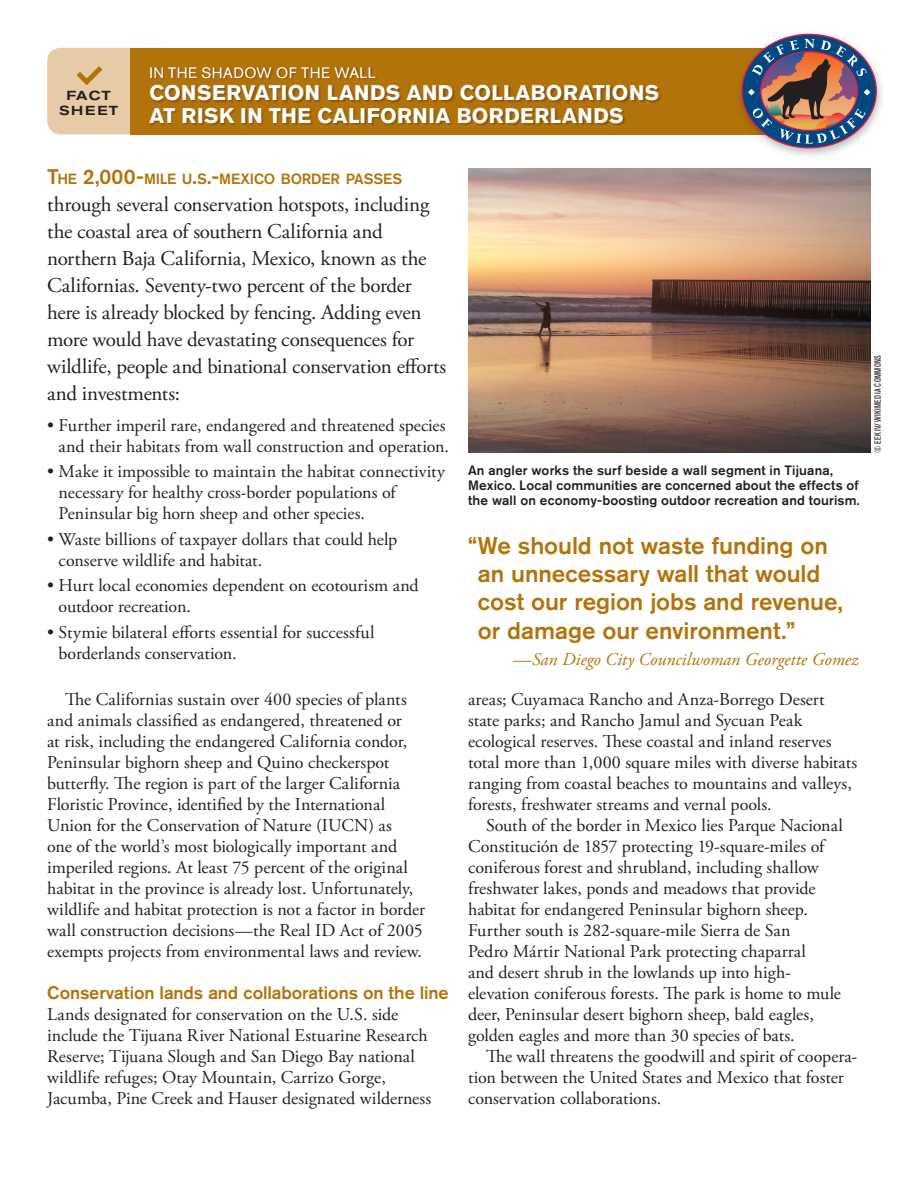
<style>
.page{position:relative;width:918px;height:1188px;background:#fff}
.page>*{position:absolute;margin:0;border:0;box-sizing:border-box;transform-origin:0 0}
.t1{font:500 24px/28.5px "Akzidenz Grotesk Std";letter-spacing:-.005em;color:#b2730b}
.t2{font:21px/27px "Adobe Garamond Pro";letter-spacing:-.01em;color:#231f20}
.t3{font:700 21px/22.5px "Akzidenz Grotesk Std";letter-spacing:.02em;color:#fff}
.t4{font:18px/21px "Adobe Garamond Pro";color:#231f20}
.t5{font:500 18px "Akzidenz Grotesk Std";letter-spacing:-.005em;color:#b2730b}
.t6{font:italic 18px "Adobe Garamond Pro";letter-spacing:.005em;color:#b2730b}
.t7{font:15px "Akzidenz Grotesk Std";letter-spacing:.03em;color:#fff}
.t8{font:500 14.7px "Akzidenz Grotesk Std";letter-spacing:-.01em;color:#b2730b}
.t9{font:500 13.5px/15px "Akzidenz Grotesk Std";letter-spacing:.01em;color:#231f20}
.t10{font:500 expanded 13.05px/14.4px "Akzidenz Grotesk Std";letter-spacing:.095em;color:#231f20;text-align:center}
.t11{font:condensed 9px "Akzidenz Grotesk Std";letter-spacing:.045em;color:#231f20}
.s1{font-size:21px}
</style>
<div class="page">
<div style="left:131px;top:48px;width:683px;height:86px;background:#b2730b"></div>
<div style="left:149px;top:67px;width:512px;height:59px;background:#231f20;opacity:.3"></div>
<div style="left:735px;top:30px;width:151px;height:130px;background:#231f20;opacity:.3"></div>
<svg style="left:742px;top:34px;width:134px;height:114px"></svg>
<svg style="left:748px;top:39px;width:122px;height:105px;background:#786d77"></svg>
<svg style="left:47px;top:48px;width:150px;height:86px"></svg>
<img style="left:468px;top:168px;width:403px;height:285px">
<p class="t10" style="left:59px;top:89px;width:61px">FACT<br>SHEET</p>
<p class="t7" style="left:149px;top:64px;width:228px">IN THE SHADOW OF THE WALL</p>
<p class="t3" style="left:149px;top:82px;width:511px">CONSERVATION LANDS AND COLLABORATIONS<br>AT RISK IN THE CALIFORNIA BORDERLANDS</p>
<p class="t8" style="left:47px;top:170px;width:357px"><span class="s1">T</span>HE <span class="s1">2,000-</span>MILE U<span class="s1">.</span>S<span class="s1">.-</span>MEXICO BORDER PASSES</p>
<p class="t2" style="left:47px;top:192px;width:401px">through several conservation hotspots, including the coastal area of southern California and northern Baja California, Mexico, known as the Californias. Seventy-two percent of the border here is already blocked by fencing. Adding even more would have devastating consequences for wildlife, people and binational conservation efforts and investments:</p>
<p class="t4" style="left:47px;top:415px;width:403px;text-align:right">• Further imperil rare, endangered and threatened species and their habitats from wall construction and operation.</p>
<p class="t4" style="left:59px;top:462px;width:388px;text-indent:-11px">• Make it impossible to maintain the habitat connectivity necessary for healthy cross-border populations of<br>Peninsular big horn sheep and other species.</p>
<p class="t4" style="left:59px;top:529px;width:340px;text-indent:-11px">• Waste billions of taxpayer dollars that could help conserve wildlife and habitat.</p>
<p class="t4" style="left:59px;top:576px;width:362px;text-indent:-11px">• Hurt local economies dependent on ecotourism and outdoor recreation.</p>
<p class="t4" style="left:59px;top:622px;width:317px;text-indent:-11px">• Stymie bilateral efforts essential for successful borderlands conservation.</p>
<p class="t4" style="left:47px;top:689px;width:379px;text-indent:18px">The Californias sustain over 400 species of plants and animals classified as endangered, threatened or<br>at risk, including the endangered California condor, Peninsular bighorn sheep and Quino checkerspot butterfly. The region is part of the larger California Floristic Province, identified by the International Union for the Conservation of Nature (IUCN) as<br>one of the world’s most biologically important and imperiled regions. At least 75 percent of the original habitat in the province is already lost. Unfortunately, wildlife and habitat protection is not a factor in border wall construction decisions—the Real ID Act of 2005 exempts projects from environmental laws and review.</p>
<p class="t5" style="left:47px;top:982px;width:403px">Conservation lands and collaborations on the line</p>
<p class="t4" style="left:47px;top:1005px;width:386px">Lands designated for conservation on the U.S. side include the Tijuana River National Estuarine Research Reserve; Tijuana Slough and San Diego Bay national wildlife refuges; Otay Mountain, Carrizo Gorge, Jacumba, Pine Creek and Hauser designated wilderness</p>
<p class="t9" style="left:468px;top:462px;width:393px">An angler works the surf beside a wall segment in Tijuana,<br>Mexico. Local communities are concerned about the effects of the wall on economy-boosting outdoor recreation and tourism.</p>
<h1 class="t1" style="left:478px;top:530px;width:367px;text-indent:-10px">“We should not waste funding on an unnecessary wall that would cost our region jobs and revenue, or damage our environment.”</h1>
<p class="t6" style="left:513px;top:648px;width:347px">—San Diego City Councilwoman Georgette Gomez</p>
<p class="t4" style="left:468px;top:689px;width:391px">areas; Cuyamaca Rancho and Anza-Borrego Desert state parks; and Rancho Jamul and Sycuan Peak ecological reserves. These coastal and inland reserves total more than 1,000 square miles with diverse habitats ranging from coastal beaches to mountains and valleys, forests, freshwater streams and vernal pools.</p>
<p class="t4" style="left:468px;top:815px;width:376px;text-indent:18px">South of the border in Mexico lies Parque Nacional Constitución de 1857 protecting 19-square-miles of coniferous forest and shrubland, including shallow freshwater lakes, ponds and meadows that provide habitat for endangered Peninsular bighorn sheep.<br>Further south is 282-square-mile Sierra de San<br>Pedro Mártir National Park protecting chaparral<br>and desert shrub in the lowlands up into high&shy;elevation coniferous forests. The park is home to mule deer, Peninsular desert bighorn sheep, bald eagles, golden eagles and more than 30 species of bats.</p>
<p class="t4" style="left:468px;top:1047px;width:391px;text-indent:18px">The wall threatens the goodwill and spirit of coopera&shy;tion between the United States and Mexico that foster conservation collaborations.</p>
<p class="t11" style="left:873px;top:453px;width:99px;rotate:-90deg">© EEKIV/WIKIMEDIA COMMONS</p>
</div>
